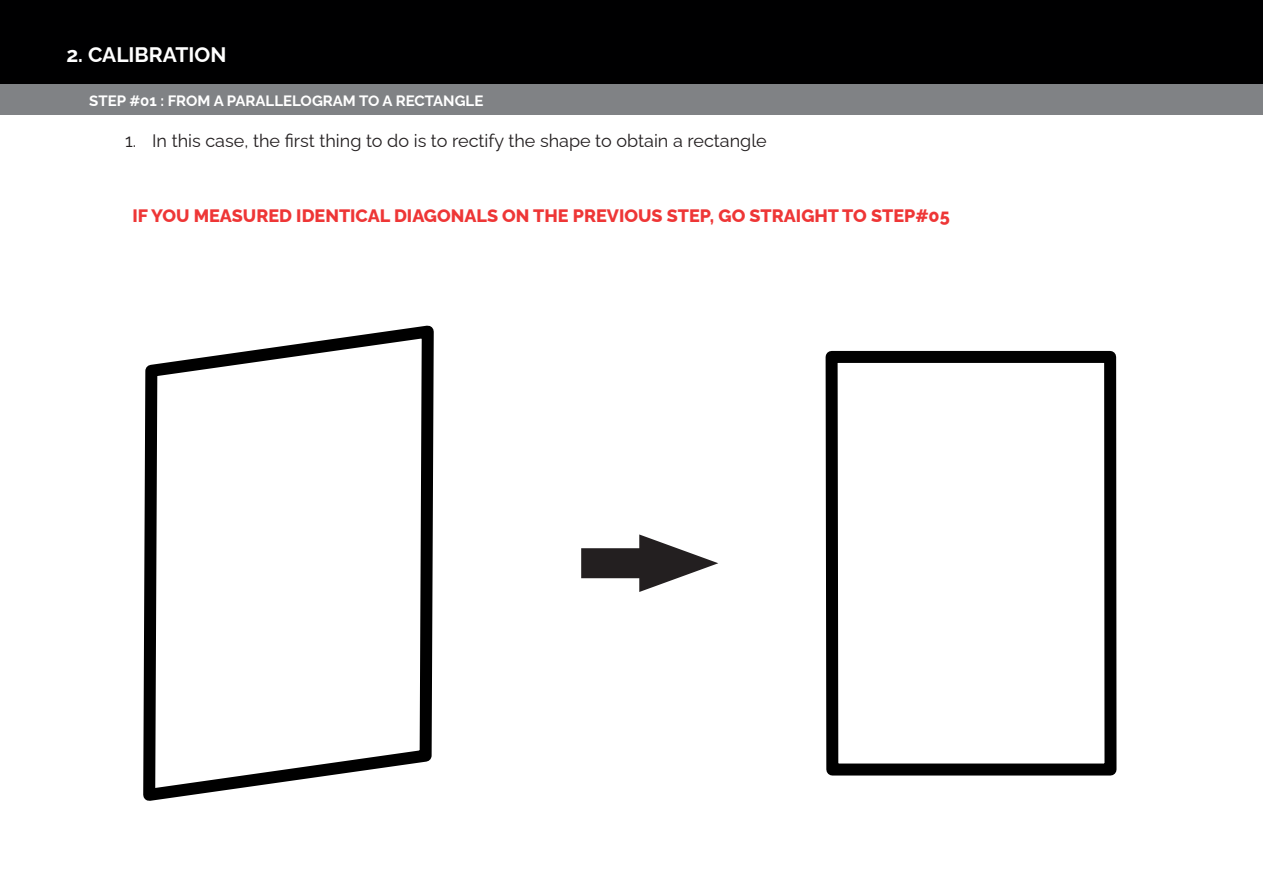
<style>
.page{position:relative;width:1263px;height:893px;background:#fff}
.page>*{position:absolute;margin:0;border:0;box-sizing:border-box;transform-origin:0 0}
.t1{font:700 21px "Raleway";color:#fff}
.t2{font:800 18px "Raleway";color:#ee3636}
.t3{font:18px "Raleway";color:#231f20}
.t4{font:700 15px "Raleway";color:#fff}
</style>
<div class="page">
<div style="left:0;top:0;width:1263px;height:84px;background:#000001"></div>
<div style="left:0;top:84px;width:1263px;height:31px;background:#808285"></div>
<svg style="left:825px;top:350px;width:292px;height:426px"></svg>
<div style="left:581px;top:548px;width:87px;height:30px;background:#231f20"></div>
<svg style="left:639px;top:534px;width:79px;height:58px"></svg>
<svg style="left:143px;top:325px;width:291px;height:476px"></svg>
<p class="t1" style="left:66px;top:38px;width:162px">2. CALIBRATION</p>
<p class="t4" style="left:89px;top:88px;width:396px">STEP #01 : FROM A PARALLELOGRAM TO A RECTANGLE</p>
<p class="t3" style="left:125px;top:126px;width:643px">1. In this case, the first thing to do is to rectify the shape to obtain a rectangle</p>
<p class="t2" style="left:133px;top:202px;width:819px">IF YOU MEASURED IDENTICAL DIAGONALS ON THE PREVIOUS STEP, GO STRAIGHT TO STEP#05</p>
</div>
